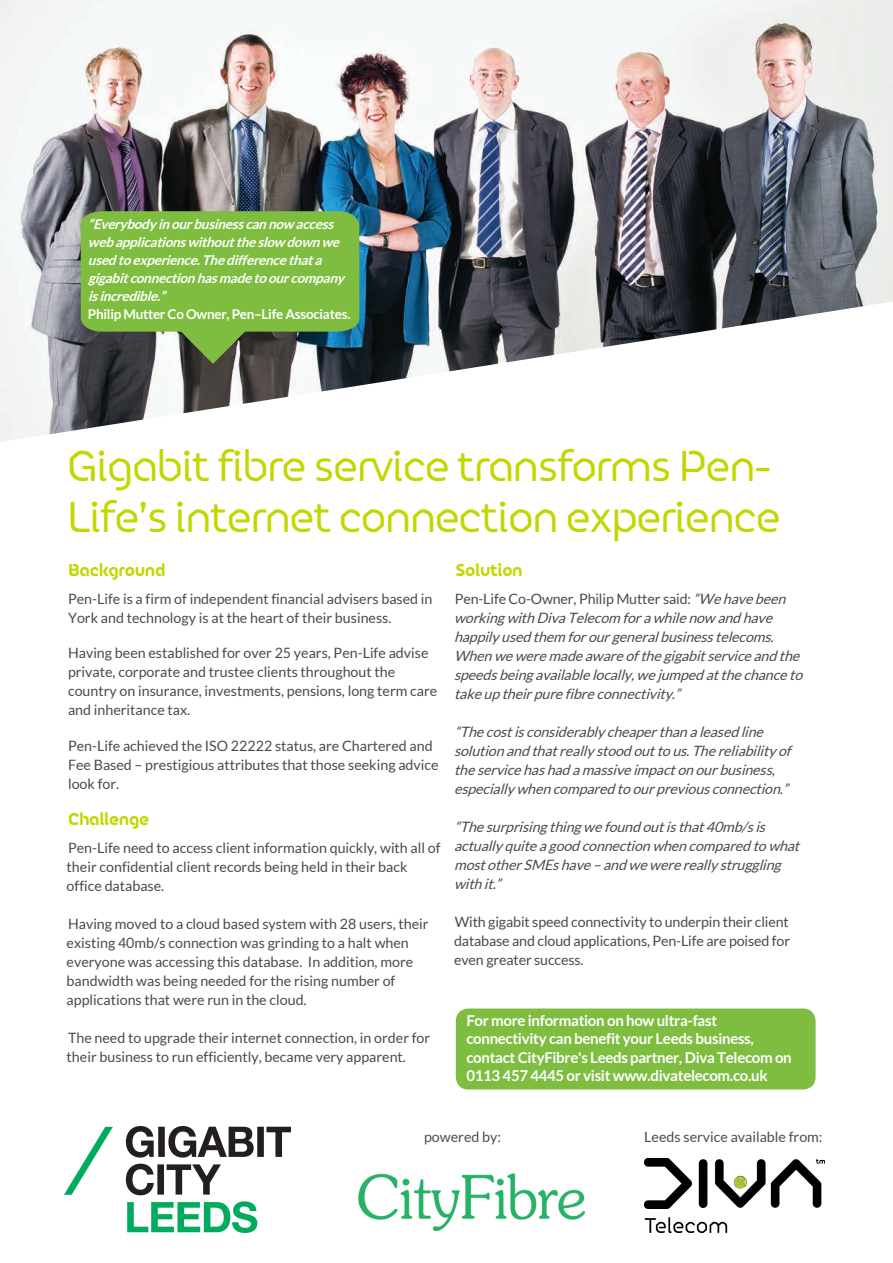
<style>
.page{position:relative;width:893px;height:1263px;background:#fff}
.page>*{position:absolute;margin:0;border:0;box-sizing:border-box;transform-origin:0 0}
.t1{font:45px/51px "FS Alvar";letter-spacing:-.03em;color:#c2d600}
.t2{font:700 18px "FS Alvar";letter-spacing:-.02em;color:#c2d600}
.t3{font:700 15px/18px "Lato";letter-spacing:-.02em;color:#fff}
.t4{font:14.25px/19px "Lato";color:#4a4a49}
.t5{font:italic 14.25px/19px "Lato";color:#4a4a49}
.t6{font:14.25px "Lato";color:#4d4d4f}
.t7{font:italic 700 13.5px/18px "Lato";color:#fff}
.t8{font:700 13.5px "Lato";letter-spacing:-.02em;color:#fff}
.s1{font-style:normal}
</style>
<div class="page">
<img style="left:0;top:0;width:893px;height:442px">
<svg style="left:81px;top:211px;width:278px;height:153px;background:#76aa47"></svg>
<div style="left:456px;top:1008px;width:360px;height:81px;background:#7fbd41;border-radius:13px"></div>
<img style="left:644px;top:1158px;width:181px;height:74px">
<img style="left:64px;top:1127px;width:226px;height:105px">
<img style="left:358px;top:1173px;width:226px;height:58px">
<p class="t7" style="left:88px;top:215px;width:257px">“Everybody inourbusinesscannow access webapplicationswithouttheslow downwe usedtoexperience.Thedifferencethata gigabitconnectionhasmadetoourcompany isincredible.”</p>
<p class="t8" style="left:88px;top:307px;width:264px">Philip Mutter Co Owner, Pen–Life Associates.</p>
<h1 class="t1" style="left:67px;top:436px;width:715px">Gigabit fibre service transforms Pen-<br>Life’s internet connection experience</h1>
<p class="t2" style="left:68px;top:554px;width:99px">Background</p>
<p class="t4" style="left:68px;top:589px;width:366px">Pen-Life is a firm of independent financial advisers based in<br>York and technology is at the heart of their business.</p>
<p class="t4" style="left:68px;top:643px;width:371px">Having been established for over 25 years, Pen-Life advise private, corporate and trustee clients throughout the country on insurance, investments, pensions, long term care and inheritance tax.</p>
<p class="t4" style="left:68px;top:736px;width:372px">Pen-Life achieved the ISO 22222 status, are Chartered and<br>Fee Based – prestigious attributes that those seeking advice look for.</p>
<p class="t2" style="left:68px;top:803px;width:83px">Challenge</p>
<p class="t4" style="left:67px;top:838px;width:375px">Pen-Life need to access client information quickly, with all of their confidential client records being held in their back office database.</p>
<p class="t4" style="left:67px;top:914px;width:363px">Having moved to a cloud based system with 28 users, their existing 40mb/s connection was grinding to a halt when everyone was accessing this database. In addition, more bandwidth was being needed for the rising number of applications that were run in the cloud.</p>
<p class="t4" style="left:67px;top:1028px;width:365px">The need to upgrade their internet connection, in order for their business to run efficiently, became very apparent.</p>
<p class="t2" style="left:455px;top:554px;width:69px">Solution</p>
<p class="t5" style="left:454px;top:589px;width:354px"><span class="s1">Pen-Life Co-Owner, Philip Mutter said:</span> “Wehavebeen workingwithDivaTelecom forawhilenow andhave happily usedthem forourgeneralbusinesstelecoms.<br>Whenweweremadeawareofthegigabitserviceandthe speedsbeingavailablelocally,wejumpedatthechanceto takeuptheirpurefibreconnectivity.”</p>
<p class="t5" style="left:454px;top:722px;width:342px">“Thecostisconsiderably cheaperthanaleasedline solutionandthatreally stoodouttous.Thereliability of theservicehashadamassiveimpactonourbusiness, especially whencomparedtoourpreviousconnection.”</p>
<p class="t5" style="left:454px;top:817px;width:351px">“Thesurprisingthingwefoundoutisthat40mb/sis actually quiteagoodconnectionwhencomparedtowhat mostotherSMEshave–andwewerereally struggling withit.”</p>
<p class="t4" style="left:454px;top:912px;width:338px;text-align:justify">With gigabit speed connectivity to underpin their client database and cloud applications, Pen-Life are poised for even greater success.</p>
<p class="t3" style="left:466px;top:1012px;width:327px">For more information on how ultra-fast connectivity can benefit your Leeds business, contact CityFibre's Leeds partner, Diva Telecom on 0113 457 4445 or visit www.divatelecom.co.uk</p>
<p class="t6" style="left:424px;top:1129px;width:78px">powered by:</p>
<p class="t6" style="left:644px;top:1129px;width:180px">Leeds service available from:</p>
</div>
